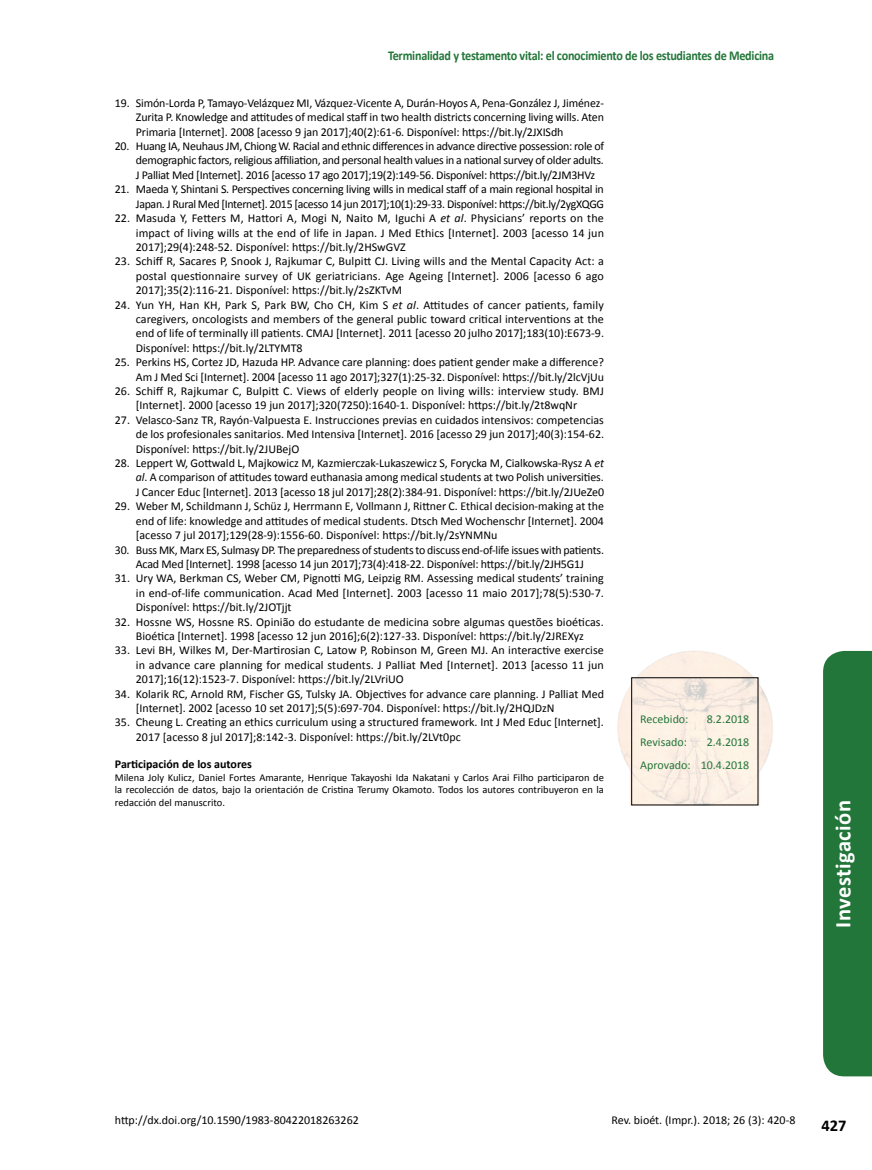
<style>
.page{position:relative;width:872px;height:1170px;background:#fff}
.page>*{position:absolute;margin:0;border:0;box-sizing:border-box;transform-origin:0 0}
.t1{font:700 22.5px "Calibri";letter-spacing:.02em;color:#fff}
.t2{font:700 16.5px "Calibri";color:#000}
.t3{font:700 13.5px "Calibri";letter-spacing:-.02em;color:#237639;scale:.9 1}
.t4{font:12px/14.4px "Calibri";color:#000;text-align:justify}
.t5{font:12px/14.4px "Calibri";letter-spacing:-.025em;color:#000;text-align:right}
.t6{font:12px/14.4px "Calibri";letter-spacing:-.02em;color:#000;text-align:center}
.t7{font:12px/23px "Calibri";color:#237639;text-align:right}
.t8{font:700 12px "Calibri";color:#000}
.t9{font:10.5px/12.6px "Calibri";color:#000;text-align:justify}
.s1{font-style:italic}
</style>
<div class="page">
<img style="left:617px;top:651px;width:156px;height:154px">
<div style="left:631px;top:677px;width:127px;height:128px;border:1px solid #000"></div>
<div style="left:823px;top:651px;width:49px;height:425px;background:#237639"></div>
<p class="t3" style="left:388px;top:47px;width:430px">Terminalidad y testamento vital: el conocimiento de los estudiantes de Medicina</p>
<p class="t4" style="left:136px;top:96px;width:469px;text-indent:-21px">19. Simón-Lorda P, Tamayo-Velázquez MI, Vázquez-Vicente A, Durán-Hoyos A, Pena-González J, Jiménez-Zurita P. Knowledge and attitudes of medical staff in two health districts concerning living wills. Aten Primaria [Internet]. 2008 [acesso 9 jan 2017];40(2):61-6. Disponível: https://bit.ly/2JXISdh</p>
<p class="t4" style="left:136px;top:139px;width:470px;text-indent:-21px">20. Huang IA, Neuhaus JM, Chiong W. Racial and ethnic differences in advance directive possession: role of demographic factors, religious affiliation, and personal health values in a national survey of older adults.<br>J Palliat Med [Internet]. 2016 [acesso 17 ago 2017];19(2):149-56. Disponível: https://bit.ly/2JM3HVz</p>
<p class="t5" style="left:115px;top:182px;width:491px">21. Maeda Y, Shintani S. Perspectives concerning living wills in medical staff of a main regional hospital in<br>Japan. J Rural Med [Internet]. 2015 [acesso 14 jun 2017];10(1):29-33. Disponível: https://bit.ly/2ygXQGG</p>
<p class="t4" style="left:136px;top:211px;width:470px;text-indent:-21px">22. Masuda Y, Fetters M, Hattori A, Mogi N, Naito M, Iguchi A <span class="s1">et al</span>. Physicians’ reports on the impact of living wills at the end of life in Japan. J Med Ethics [Internet]. 2003 [acesso 14 jun 2017];29(4):248-52. Disponível: https://bit.ly/2HSwGVZ</p>
<p class="t4" style="left:136px;top:254px;width:469px;text-indent:-21px">23. Schiff R, Sacares P, Snook J, Rajkumar C, Bulpitt CJ. Living wills and the Mental Capacity Act: a postal questionnaire survey of UK geriatricians. Age Ageing [Internet]. 2006 [acesso 6 ago 2017];35(2):116-21. Disponível: https://bit.ly/2sZKTvM</p>
<p class="t4" style="left:136px;top:297px;width:469px;text-indent:-21px">24. Yun YH, Han KH, Park S, Park BW, Cho CH, Kim S <span class="s1">et al</span>. Attitudes of cancer patients, family caregivers, oncologists and members of the general public toward critical interventions at the end of life of terminally ill patients. CMAJ [Internet]. 2011 [acesso 20 julho 2017];183(10):E673-9.<br>Disponível: https://bit.ly/2LTYMT8</p>
<p class="t4" style="left:115px;top:355px;width:490px;text-align:right">25. Perkins HS, Cortez JD, Hazuda HP. Advance care planning: does patient gender make a difference?<br>Am J Med Sci [Internet]. 2004 [acesso 11 ago 2017];327(1):25-32. Disponível: https://bit.ly/2lcVjUu</p>
<p class="t4" style="left:115px;top:384px;width:490px;text-align:center">26. Schiff R, Rajkumar C, Bulpitt C. Views of elderly people on living wills: interview study. BMJ [Internet]. 2000 [acesso 19 jun 2017];320(7250):1640-1. Disponível: https://bit.ly/2t8wqNr</p>
<p class="t4" style="left:136px;top:412px;width:470px;text-indent:-21px">27. Velasco-Sanz TR, Rayón-Valpuesta E. Instrucciones previas en cuidados intensivos: competencias de los profesionales sanitarios. Med Intensiva [Internet]. 2016 [acesso 29 jun 2017];40(3):154-62.<br>Disponível: https://bit.ly/2JUBejO</p>
<p class="t4" style="left:136px;top:456px;width:470px;text-indent:-21px">28. Leppert W, Gottwald L, Majkowicz M, Kazmierczak-Lukaszewicz S, Forycka M, Cialkowska-Rysz A <span class="s1">et al</span>. A comparison of attitudes toward euthanasia among medical students at two Polish universities.<br>J Cancer Educ [Internet]. 2013 [acesso 18 jul 2017];28(2):384-91. Disponível: https://bit.ly/2JUeZe0</p>
<p class="t4" style="left:136px;top:499px;width:470px;text-indent:-21px">29. Weber M, Schildmann J, Schüz J, Herrmann E, Vollmann J, Rittner C. Ethical decision-making at the end of life: knowledge and attitudes of medical students. Dtsch Med Wochenschr [Internet]. 2004 [acesso 7 jul 2017];129(28-9):1556-60. Disponível: https://bit.ly/2sYNMNu</p>
<p class="t6" style="left:115px;top:542px;width:490px">30. Buss MK, Marx ES, Sulmasy DP. The preparedness of students to discuss end-of-life issues with patients.<br>Acad Med [Internet]. 1998 [acesso 14 jun 2017];73(4):418-22. Disponível: https://bit.ly/2JH5G1J</p>
<p class="t4" style="left:136px;top:571px;width:469px;text-indent:-21px">31. Ury WA, Berkman CS, Weber CM, Pignotti MG, Leipzig RM. Assessing medical studentsʼ training in end-of-life communication. Acad Med [Internet]. 2003 [acesso 11 maio 2017];78(5):530-7.<br>Disponível: https://bit.ly/2JOTjjt</p>
<p class="t4" style="left:115px;top:614px;width:490px;text-align:center">32. Hossne WS, Hossne RS. Opinião do estudante de medicina sobre algumas questões bioéticas.<br>Bioética [Internet]. 1998 [acesso 12 jun 2016];6(2):127-33. Disponível: https://bit.ly/2JREXyz</p>
<p class="t4" style="left:136px;top:643px;width:469px;text-indent:-21px">33. Levi BH, Wilkes M, Der-Martirosian C, Latow P, Robinson M, Green MJ. An interactive exercise in advance care planning for medical students. J Palliat Med [Internet]. 2013 [acesso 11 jun 2017];16(12):1523-7. Disponível: https://bit.ly/2LVriUO</p>
<p class="t4" style="left:136px;top:686px;width:469px;text-indent:-21px">34. Kolarik RC, Arnold RM, Fischer GS, Tulsky JA. Objectives for advance care planning. J Palliat Med [Internet]. 2002 [acesso 10 set 2017];5(5):697-704. Disponível: https://bit.ly/2HQJDzN</p>
<p class="t4" style="left:136px;top:715px;width:469px;text-indent:-21px">35. Cheung L. Creating an ethics curriculum using a structured framework. Int J Med Educ [Internet].<br>2017 [acesso 8 jul 2017];8:142-3. Disponível: https://bit.ly/2LVt0pc</p>
<p class="t8" style="left:115px;top:756px;width:139px">Participación de los autores</p>
<p class="t9" style="left:115px;top:770px;width:490px">Milena Joly Kulicz, Daniel Fortes Amarante, Henrique Takayoshi Ida Nakatani y Carlos Arai Filho participaron de la recolección de datos, bajo la orientación de Cristina Terumy Okamoto. Todos los autores contribuyeron en la redacción del manuscrito.</p>
<p class="t7" style="left:640px;top:707px;width:50px">Recebido:</p>
<p class="t7" style="left:707px;top:707px;width:44px">8.2.2018</p>
<p class="t7" style="left:640px;top:730px;width:48px">Revisado:</p>
<p class="t7" style="left:640px;top:730px;width:111px">2.4.2018<br>Aprovado: 10.4.2018</p>
<h1 class="t1" style="left:828px;top:927px;width:129px;rotate:-90deg">Investigación</h1>
<p class="t4" style="left:115px;top:1113px;width:245px">http://dx.doi.org/10.1590/1983-80422018263262</p>
<p class="t4" style="left:611px;top:1113px;width:185px">Rev. bioét. (Impr.). 2018; 26 (3): 420-8</p>
<h2 class="t2" style="left:821px;top:1115px;width:27px">427</h2>
</div>
